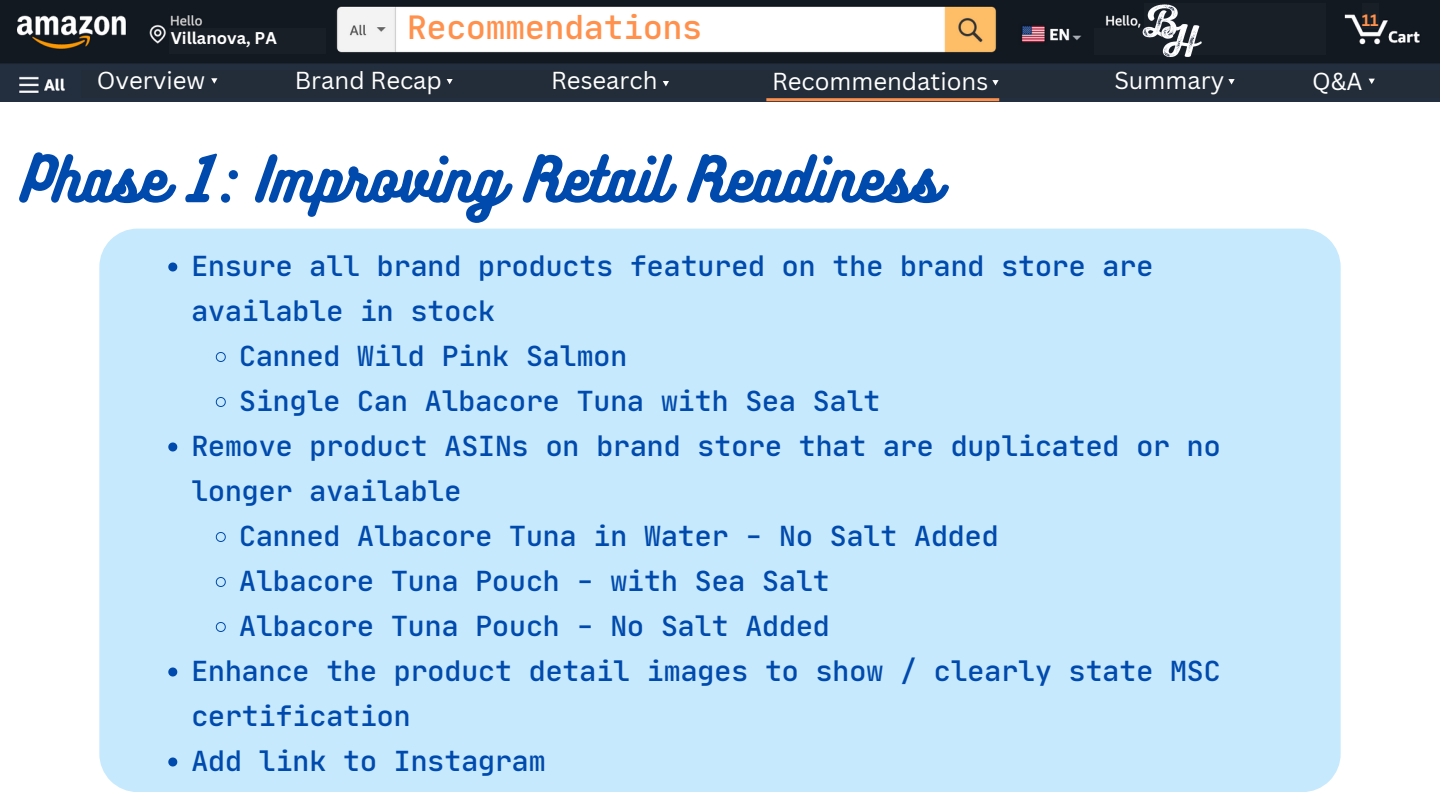
<style>
.page{position:relative;width:1440px;height:810px;background:#fff}
.page>*{position:absolute;margin:0;border:0;box-sizing:border-box;transform-origin:0 0}
.t1{font:56px "Bukhari Script";color:#004aad}
.t2{font:500 32.8px "Jet Brains Mono";color:#ff914d}
.t3{font:500 28.1px/45px "Jet Brains Mono";color:#004aad}
.t4{font:23.9px "Canva Sans";color:#fff}
.t5{font:700 16.5px "Canva Sans";color:#fff}
.t6{font:700 16px "Canva Sans";color:#ff914d}
</style>
<div class="page">
<img style="left:0;top:0;width:1440px;height:101px">
<div style="left:81px;top:70px;width:1359px;height:28px;background:#232d39"></div>
<svg style="left:1228px;top:79px;width:7px;height:6px"></svg>
<svg style="left:1369px;top:79px;width:6px;height:5px"></svg>
<svg style="left:992px;top:80px;width:7px;height:6px"></svg>
<svg style="left:663px;top:81px;width:6px;height:5px"></svg>
<svg style="left:447px;top:79px;width:6px;height:5px"></svg>
<svg style="left:211px;top:78px;width:6px;height:6px"></svg>
<div style="left:1144px;top:3px;width:181px;height:25px;background:#191f26"></div>
<div style="left:1094px;top:28px;width:231px;height:26px;background:#191f26"></div>
<img style="left:1141px;top:3px;width:64px;height:55px">
<div style="left:169px;top:28px;width:156px;height:26px;background:#191f26"></div>
<hr style="left:766px;top:98px;width:233px;height:3px;background:#ff914d">
<div style="left:99px;top:229px;width:1242px;height:563px;background:#c6e9fe"></div>
<svg style="left:168px;top:262px;width:9px;height:9px"></svg>
<svg style="left:215px;top:352px;width:11px;height:10px"></svg>
<svg style="left:215px;top:397px;width:11px;height:10px"></svg>
<svg style="left:168px;top:442px;width:9px;height:9px"></svg>
<svg style="left:215px;top:532px;width:11px;height:10px"></svg>
<svg style="left:215px;top:577px;width:11px;height:10px"></svg>
<svg style="left:215px;top:622px;width:11px;height:10px"></svg>
<svg style="left:168px;top:667px;width:9px;height:9px"></svg>
<svg style="left:168px;top:757px;width:9px;height:9px"></svg>
<div style="left:1362px;top:3px;width:17px;height:25px;background:#191f26"></div>
<p class="t5" style="left:171px;top:27px;width:108px">Villanova, PA</p>
<p class="t2" style="left:407px;top:7px;width:296px">Recommendations</p>
<p class="t6" style="left:1362px;top:9px;width:18px">11</p>
<p class="t6" style="left:1366px;top:10px;width:10px">2</p>
<p class="t4" style="left:97px;top:63px;width:110px">Overview</p>
<p class="t4" style="left:295px;top:64px;width:149px">Brand Recap</p>
<p class="t4" style="left:551px;top:64px;width:108px">Research</p>
<p class="t4" style="left:772px;top:65px;width:218px">Recommendations</p>
<p class="t4" style="left:1114px;top:64px;width:111px">Summary</p>
<p class="t4" style="left:1312px;top:65px;width:52px">Q&amp;A</p>
<p class="t1" style="left:21px;top:143px;width:921px">Phase 1: Improving Retail Readiness</p>
<p class="t3" style="left:191px;top:243px;width:963px">Ensure all brand products featured on the brand store are available in stock</p>
<p class="t3" style="left:239px;top:333px;width:390px">Canned Wild Pink Salmon</p>
<p class="t3" style="left:239px;top:378px;width:643px">Single Can Albacore Tuna with Sea Salt</p>
<p class="t3" style="left:191px;top:423px;width:1031px">Remove product ASINs on brand store that are duplicated or no longer available</p>
<p class="t3" style="left:239px;top:513px;width:761px">Canned Albacore Tuna in Water - No Salt Added</p>
<p class="t3" style="left:239px;top:558px;width:592px">Albacore Tuna Pouch - with Sea Salt</p>
<p class="t3" style="left:239px;top:603px;width:592px">Albacore Tuna Pouch - No Salt Added</p>
<p class="t3" style="left:191px;top:648px;width:1031px">Enhance the product detail images to show / clearly state MSC certification</p>
<p class="t3" style="left:191px;top:738px;width:356px">Add link to Instagram</p>
</div>
